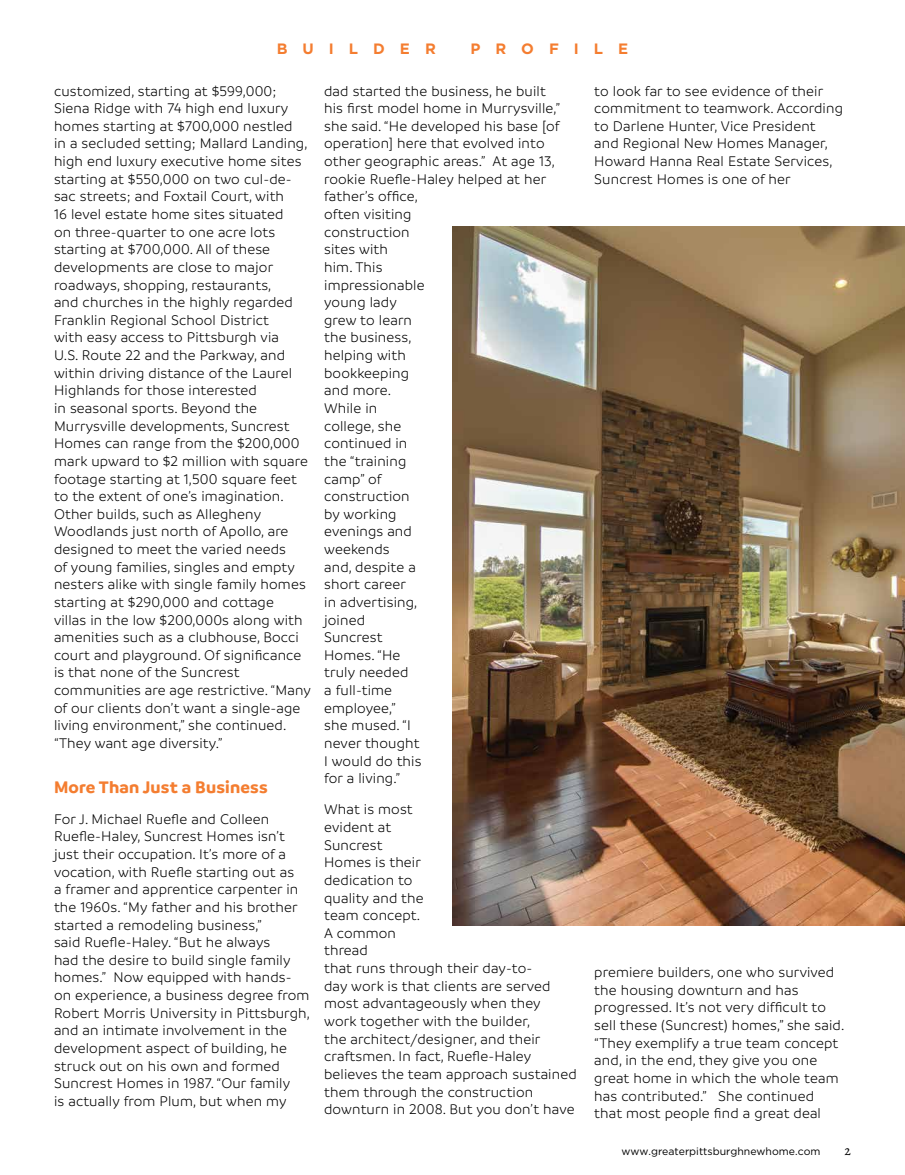
<style>
.page{position:relative;width:905px;height:1175px;background:#fff}
.page>*{position:absolute;margin:0;border:0;box-sizing:border-box;transform-origin:0 0}
.t1{font:700 18px "Branding";letter-spacing:.01em;color:#f47d30}
.t2{font:300 15px/17.5px "Branding";letter-spacing:.01em;color:#000}
.t3{font:700 15px "Gotham";letter-spacing:1em;color:#f47d30}
.t4{font:13.5px "Alegreya SC";color:#000}
.t5{font:10.5px "Gotham";color:#000}
</style>
<div class="page">
<img style="left:452px;top:226px;width:452px;height:699px">
<p class="t3" style="left:277px;top:39px;width:161px">BUILDER</p>
<p class="t3" style="left:470px;top:39px;width:159px">PROFILE</p>
<p class="t2" style="left:54px;top:82px;width:258px">customized, starting at $599,000; Siena Ridge with 74 high end luxury homes starting at $700,000 nestled<br>in a secluded setting; Mallard Landing, high end luxury executive home sites starting at $550,000 on two cul-de&shy;sac streets; and Foxtail Court, with<br>16 level estate home sites situated<br>on three-quarter to one acre lots starting at $700,000. All of these developments are close to major roadways, shopping, restaurants,<br>and churches in the highly regarded Franklin Regional School District<br>with easy access to Pittsburgh via<br>U.S. Route 22 and the Parkway, and within driving distance of the Laurel Highlands for those interested<br>in seasonal sports. Beyond the Murrysville developments, Suncrest Homes can range from the $200,000 mark upward to $2 million with square footage starting at 1,500 square feet to the extent of one’s imagination.<br>Other builds, such as Allegheny Woodlands just north of Apollo, are designed to meet the varied needs<br>of young families, singles and empty nesters alike with single family homes starting at $290,000 and cottage<br>villas in the low $200,000s along with amenities such as a clubhouse, Bocci court and playground. Of significance is that none of the Suncrest communities are age restrictive. “Many of our clients don’t want a single-age living environment,” she continued. “They want age diversity.”</p>
<p class="t1" style="left:54px;top:776px;width:215px">More Than Just a Business</p>
<p class="t2" style="left:54px;top:810px;width:257px">For J. Michael Ruefle and Colleen Ruefle-Haley, Suncrest Homes isn’t just their occupation. It’s more of a vocation, with Ruefle starting out as<br>a framer and apprentice carpenter in the 1960s. “My father and his brother started a remodeling business,”<br>said Ruefle-Haley. “But he always<br>had the desire to build single family homes.” Now equipped with hands&shy;on experience, a business degree from Robert Morris University in Pittsburgh, and an intimate involvement in the development aspect of building, he struck out on his own and formed Suncrest Homes in 1987. “Our family<br>is actually from Plum, but when my</p>
<p class="t2" style="left:324px;top:82px;width:237px">dad started the business, he built his first model home in Murrysville,” she said. “He developed his base [of operation] here that evolved into other geographic areas.” At age 13, rookie Ruefle-Haley helped at her father’s office,<br>often visiting<br>construction<br>sites with<br>him. This<br>impressionable<br>young lady<br>grew to learn<br>the business,<br>helping with<br>bookkeeping<br>and more.<br>While in<br>college, she<br>continued in<br>the “training<br>camp” of<br>construction<br>by working<br>evenings and<br>weekends<br>and, despite a<br>short career<br>in advertising,<br>joined<br>Suncrest<br>Homes. “He<br>truly needed<br>a full-time<br>employee,”<br>she mused. “I<br>never thought<br>I would do this<br>for a living.”</p>
<p class="t2" style="left:324px;top:800px;width:254px">What is most<br>evident at<br>Suncrest<br>Homes is their<br>dedication to<br>quality and the<br>team concept.<br>A common<br>thread<br>that runs through their day-to-<br>day work is that clients are served most advantageously when they work together with the builder,<br>the architect/designer, and their craftsmen. In fact, Ruefle-Haley believes the team approach sustained them through the construction downturn in 2008. But you don’t have</p>
<p class="t2" style="left:594px;top:82px;width:250px">to look far to see evidence of their commitment to teamwork. According to Darlene Hunter, Vice President and Regional New Homes Manager, Howard Hanna Real Estate Services, Suncrest Homes is one of her</p>
<p class="t2" style="left:594px;top:963px;width:251px">premiere builders, one who survived the housing downturn and has progressed. It’s not very difficult to sell these (Suncrest) homes,” she said. “They exemplify a true team concept and, in the end, they give you one great home in which the whole team has contributed.” She continued that most people find a great deal</p>
<p class="t5" style="left:621px;top:1144px;width:201px">www.greaterpittsburghnewhome.com</p>
<p class="t4" style="left:844px;top:1142px;width:8px">2</p>
</div>
